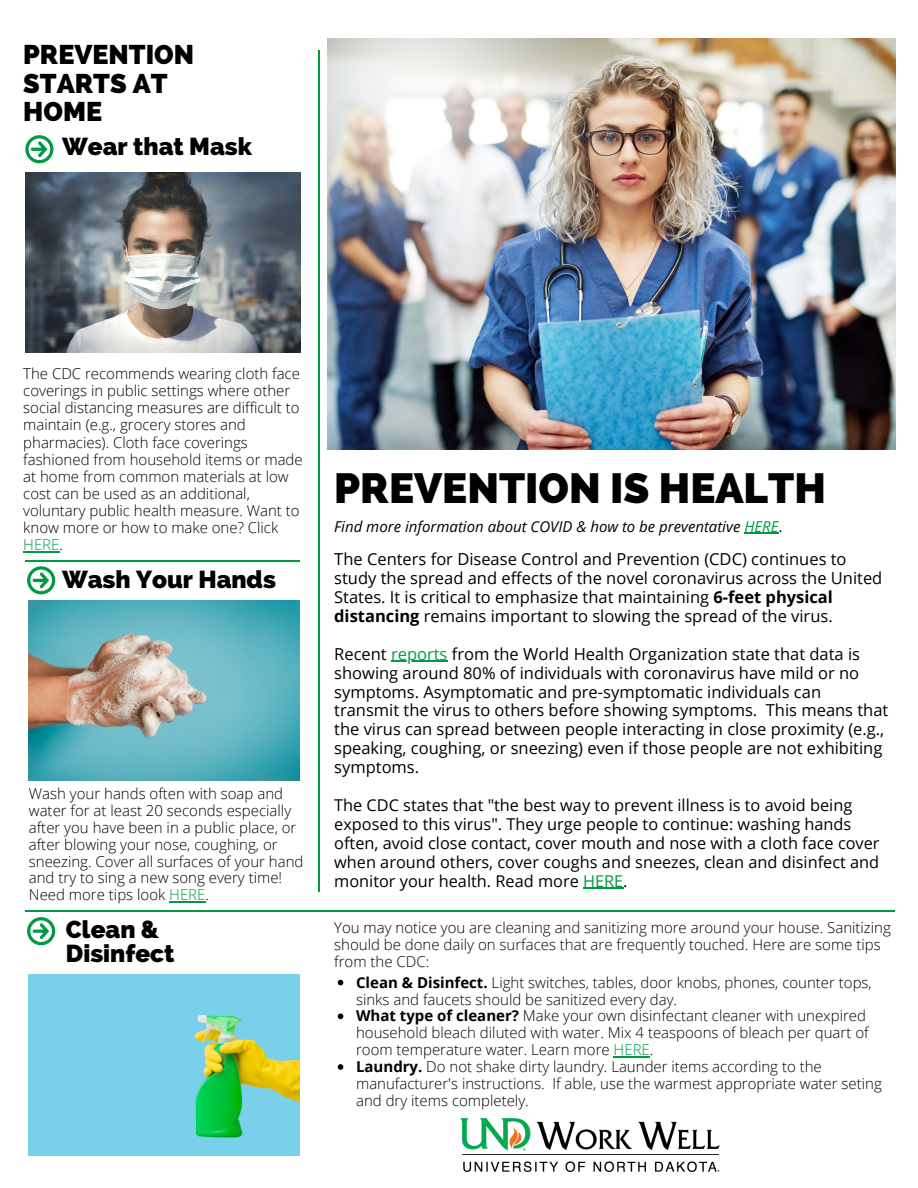
<style>
.page{position:relative;width:918px;height:1188px;background:#fff}
.page>*{position:absolute;margin:0;border:0;box-sizing:border-box;transform-origin:0 0}
.t1{font:800 42px "Raleway";color:#000}
.t2{font:800 27px/28.2px "Raleway";color:#000}
.t3{font:800 24.45px/24.8px "Raleway";color:#000}
.t4{font:16.5px/18.9px "Open Sans";color:#000}
.t5{font:16.35px/18.9px "Open Sans";color:#000}
.t6{font:300 15px/16.8px "Open Sans";color:#000}
.t7{font:italic 15px "Open Sans";color:#000}
.s1{color:#009a44}
.s2{font-style:normal}
.s3{font-weight:700}
</style>
<div class="page">
<svg style="left:25px;top:135px;width:28px;height:28px"></svg>
<hr style="left:23px;top:551px;width:36px;height:1px;background:#009a44">
<hr style="left:25px;top:560px;width:275px;height:2px;background:#009a44">
<img style="left:26px;top:173px;width:274px;height:180px">
<hr style="left:25px;top:911px;width:870px;height:1px;background:#009a44">
<svg style="left:27px;top:566px;width:28px;height:28px"></svg>
<img style="left:29px;top:601px;width:271px;height:180px">
<svg style="left:27px;top:917px;width:28px;height:28px"></svg>
<img style="left:28px;top:975px;width:272px;height:181px">
<hr style="left:318px;top:50px;width:2px;height:842px;background:#009a44">
<img style="left:461px;top:1119px;width:258px;height:53px">
<img style="left:327px;top:39px;width:568px;height:411px">
<hr style="left:169px;top:901px;width:36px;height:2px;background:#009a44">
<hr style="left:391px;top:661px;width:56px;height:1px;background:#009a44">
<hr style="left:583px;top:888px;width:40px;height:1px;background:#009a44">
<svg style="left:338px;top:980px;width:5px;height:5px"></svg>
<svg style="left:338px;top:1014px;width:5px;height:5px"></svg>
<hr style="left:614px;top:1056px;width:36px;height:1px;background:#009a44">
<svg style="left:338px;top:1064px;width:5px;height:6px"></svg>
<hr style="left:744px;top:533px;width:34px;height:1px;background:#009a44">
<h2 class="t2" style="left:23px;top:41px;width:172px">PREVENTION<br>STARTS AT<br>HOME</h2>
<h3 class="t3" style="left:62px;top:134px;width:191px">Wear that Mask</h3>
<p class="t6" style="left:23px;top:365px;width:281px">The CDC recommends wearing cloth face coverings in public settings where other social distancing measures are difficult to maintain (e.g., grocery stores and pharmacies). Cloth face coverings fashioned from household items or made at home from common materials at low cost can be used as an additional, voluntary public health measure. Want to know more or how to make one? Click <span class="s1">HERE</span>.</p>
<h3 class="t3" style="left:62px;top:567px;width:215px">Wash Your Hands</h3>
<p class="t6" style="left:29px;top:785px;width:276px">Wash your hands often with soap and water for at least 20 seconds especially after you have been in a public place, or after blowing your nose, coughing, or sneezing. Cover all surfaces of your hand and try to sing a new song every time!<br>Need more tips look <span class="s1">HERE</span>.</p>
<h1 class="t1" style="left:334px;top:463px;width:493px">PREVENTION IS HEALTH</h1>
<p class="t7" style="left:334px;top:516px;width:450px">Find more information about COVID &amp; how to be preventative <span class="s1">HERE</span><span class="s2">.</span></p>
<p class="t4" style="left:334px;top:549px;width:550px">The Centers for Disease Control and Prevention (CDC) continues to study the spread and effects of the novel coronavirus across the United States. It is critical to emphasize that maintaining <span class="s3">6-feet physical distancing</span> remains important to slowing the spread of the virus.</p>
<p class="t4" style="left:334px;top:644px;width:556px">Recent <span class="s1">reports</span> from the World Health Organization state that data is showing around 80% of individuals with coronavirus have mild or no symptoms. Asymptomatic and pre-symptomatic individuals can transmit the virus to others before showing symptoms. This means that the virus can spread between people interacting in close proximity (e.g., speaking, coughing, or sneezing) even if those people are not exhibiting symptoms.</p>
<p class="t5" style="left:334px;top:795px;width:547px">The CDC states that "the best way to prevent illness is to avoid being exposed to this virus". They urge people to continue: washing hands often, avoid close contact, cover mouth and nose with a cloth face cover when around others, cover coughs and sneezes, clean and disinfect and monitor your health. Read more <span class="s1">HERE</span>.</p>
<h3 class="t3" style="left:66px;top:917px;width:110px">Clean &amp;<br>Disinfect</h3>
<p class="t6" style="left:334px;top:919px;width:558px">You may notice you are cleaning and sanitizing more around your house. Sanitizing should be done daily on surfaces that are frequently touched. Here are some tips from the CDC:</p>
<p class="t6" style="left:356px;top:973px;width:527px"><span class="s3">Clean &amp; Disinfect.</span> Light switches, tables, door knobs, phones, counter tops, sinks and faucets should be sanitized every day.<br><span class="s3">What type of cleaner?</span> Make your own disinfectant cleaner with unexpired household bleach diluted with water. Mix 4 teaspoons of bleach per quart of room temperature water. Learn more <span class="s1">HERE</span>.<br><span class="s3">Laundry.</span> Do not shake dirty laundry. Launder items according to the manufacturer's instructions. If able, use the warmest appropriate water seting and dry items completely.</p>
</div>
